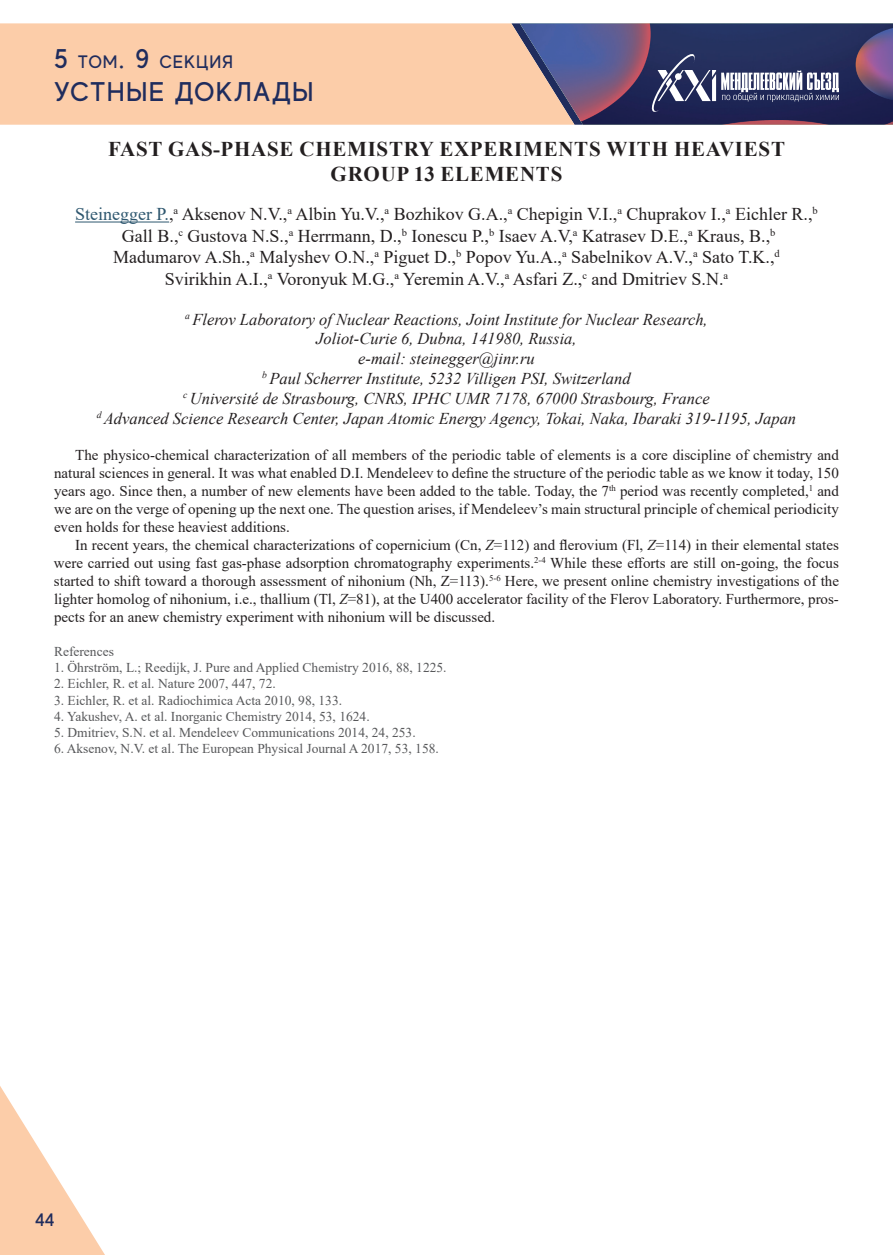
<style>
.page{position:relative;width:893px;height:1255px;background:#fff}
.page>*{position:absolute;margin:0;border:0;box-sizing:border-box;transform-origin:0 0}
.t1{font:500 27px "MADE Evolve Sans";letter-spacing:.05em;color:#1f2c5d}
.t2{font:700 21px/25.2px "Times New Roman";letter-spacing:.035em;color:#231f20;text-align:center}
.t3{font:18px/21.6px "Times New Roman";color:#231f20;text-align:center}
.t4{font:500 18px "MADE Evolve Sans";letter-spacing:.05em;color:#1f2c5d}
.t5{font:italic 16.5px/19.8px "Times New Roman";color:#231f20;text-align:center}
.t6{font:15px/18px "Times New Roman";color:#231f20;text-align:justify}
.t7{font:13.5px "Times New Roman";color:#57585a}
.s1{font-size:27px}
.s2{color:#2e576f}
.s3{font-style:italic}
</style>
<div class="page">
<div style="left:0;top:23px;width:511px;height:102px;background:#fccda9"></div>
<svg style="left:0;top:1086px;width:105px;height:168px"></svg>
<svg style="left:511px;top:23px;width:382px;height:102px;background:#575378"></svg>
<hr style="left:75px;top:221px;width:94px;height:1px;background:#2e576f">
<p class="t4" style="left:54px;top:51px;width:181px"><span class="s1">5</span> ТОМ<span class="s1">. 9</span> СЕКЦИЯ</p>
<h1 class="t1" style="left:54px;top:74px;width:261px">УСТНЫЕ ДОКЛАДЫ</h1>
<h2 class="t2" style="left:108px;top:136px;width:678px">FAST GAS-PHASE CHEMISTRY EXPERIMENTS WITH HEAVIEST<br>GROUP 13 ELEMENTS</h2>
<p class="t3" style="left:75px;top:203px;width:744px"><span class="s2">Steinegger P.</span>,<sup>a</sup> Aksenov N.V.,<sup>a</sup> Albin Yu.V.,<sup>a</sup> Bozhikov G.A.,<sup>a</sup> Chepigin V.I.,<sup>a</sup> Chuprakov I.,<sup>a</sup> Eichler R.,<sup>b </sup>Gall B.,<sup>c</sup> Gustova N.S.,<sup>a</sup> Herrmann, D.,<sup>b</sup> Ionescu P.,<sup>b</sup> Isaev A.V,<sup>a</sup> Katrasev D.E.,<sup>a</sup> Kraus, B.,<sup>b </sup>Madumarov A.Sh.,<sup>a</sup> Malyshev O.N.,<sup>a</sup> Piguet D.,<sup>b</sup> Popov Yu.A.,<sup>a</sup> Sabelnikov A.V.,<sup>a</sup> Sato T.K.,<sup>d<br></sup>Svirikhin A.I.,<sup>a</sup> Voronyuk M.G.,<sup>a</sup> Yeremin A.V.,<sup>a</sup> Asfari Z.,<sup>c</sup> and Dmitriev S.N.<sup>a</sup></p>
<p class="t5" style="left:97px;top:309px;width:701px"><sup>a</sup> Flerov Laboratory of Nuclear Reactions, Joint Institute for Nuclear Research,<br>Joliot-Curie 6, Dubna, 141980, Russia,<br>e-mail: steinegger@jinr.ru<br><sup>b</sup> Paul Scherrer Institute, 5232 Villigen PSI, Switzerland<br><sup>c</sup> Université de Strasbourg, CNRS, IPHC UMR 7178, 67000 Strasbourg, France<br><sup>d</sup> Advanced Science Research Center, Japan Atomic Energy Agency, Tokai, Naka, Ibaraki 319-1195, Japan</p>
<p class="t6" style="left:54px;top:445px;width:786px;text-indent:21px">The physico-chemical characterization of all members of the periodic table of elements is a core discipline of chemistry and natural sciences in general. It was what enabled D.I. Mendeleev to define the structure of the periodic table as we know it today, 150 years ago. Since then, a number of new elements have been added to the table. Today, the 7<sup>th</sup> period was recently completed,<sup>1</sup> and we are on the verge of opening up the next one. The question arises, if Mendeleev’s main structural principle of chemical periodicity even holds for these heaviest additions.</p>
<p class="t6" style="left:54px;top:535px;width:786px;text-indent:21px">In recent years, the chemical characterizations of copernicium (Cn, <span class="s3">Z</span>=112) and flerovium (Fl, <span class="s3">Z</span>=114) in their elemental states were carried out using fast gas-phase adsorption chromatography experiments.<sup>2-4</sup> While these efforts are still on-going, the focus started to shift toward a thorough assessment of nihonium (Nh, Z=113).<sup>5-6</sup> Here, we present online chemistry investigations of the lighter homolog of nihonium, i.e., thallium (Tl, <span class="s3">Z</span>=81), at the U400 accelerator facility of the Flerov Laboratory. Furthermore, pros&shy;pects for an anew chemistry experiment with nihonium will be discussed.</p>
<p class="t7" style="left:54px;top:641px;width:61px">References</p>
<p class="t7" style="left:54px;top:658px;width:394px">1. Öhrström, L.; Reedijk, J. Pure and Applied Chemistry 2016, 88, 1225.</p>
<p class="t7" style="left:54px;top:674px;width:223px">2. Eichler, R. et al. Nature 2007, 447, 72.</p>
<p class="t7" style="left:54px;top:690px;width:290px">3. Eichler, R. et al. Radiochimica Acta 2010, 98, 133.</p>
<p class="t7" style="left:54px;top:706px;width:317px">4. Yakushev, A. et al. Inorganic Chemistry 2014, 53, 1624.</p>
<p class="t7" style="left:54px;top:722px;width:363px">5. Dmitriev, S.N. et al. Mendeleev Communications 2014, 24, 253.</p>
<p class="t7" style="left:54px;top:739px;width:386px">6. Aksenov, N.V. et al. The European Physical Journal A 2017, 53, 158.</p>
<p class="t4" style="left:35px;top:1208px;width:21px">44</p>
</div>
